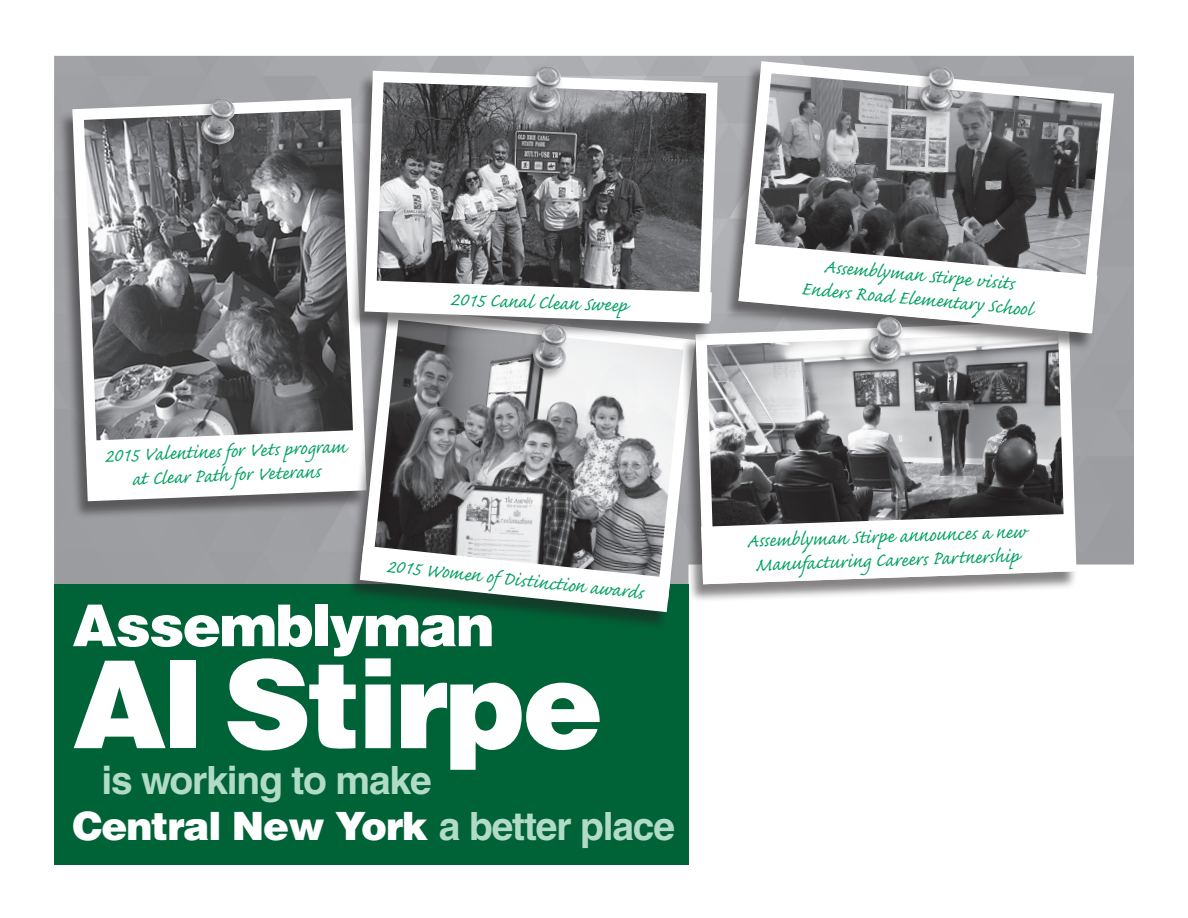
<style>
.page{position:relative;width:1188px;height:918px;background:#fff}
.page>*{position:absolute;margin:0;border:0;box-sizing:border-box;transform-origin:0 0}
.t1{font:900 121.5px "Helvetica";letter-spacing:-.03em;color:#fff}
.t2{font:900 57.75px "Helvetica";letter-spacing:-.03em;color:#fff}
.t3{font:700 39px/46.5px "Helvetica";letter-spacing:-.03em;color:#b1dbc7}
.Captions{font:24px/24px "Caflisch Script";color:#00a261;text-align:center}
.s1{font-weight:900;color:#fff}
</style>
<div class="page">
<img style="left:54px;top:56px;width:1080px;height:808px">
<div style="left:54px;top:584px;width:634px;height:281px;background:#006237"></div>
<div style="left:58px;top:101px;width:310px;height:419px;background:#231f20;opacity:.55"></div>
<svg style="left:67px;top:93px;width:283px;height:414px;background:#79797b"></svg>
<svg style="left:86px;top:430px;width:259px;height:69px"></svg>
<div style="left:345px;top:310px;width:351px;height:320px;background:#231f20;opacity:.55"></div>
<svg style="left:355px;top:342px;width:347px;height:266px"></svg>
<svg style="left:360px;top:546px;width:310px;height:66px"></svg>
<div style="left:681px;top:324px;width:397px;height:279px;background:#231f20;opacity:.55"></div>
<svg style="left:690px;top:315px;width:392px;height:275px;background:#868687"></svg>
<svg style="left:701px;top:514px;width:371px;height:70px"></svg>
<div style="left:724px;top:64px;width:391px;height:288px;background:#231f20;opacity:.55"></div>
<svg style="left:732px;top:55px;width:388px;height:285px;background:#88888b"></svg>
<svg style="left:739px;top:243px;width:358px;height:90px"></svg>
<div style="left:350px;top:74px;width:369px;height:268px;background:#231f20;opacity:.55"></div>
<svg style="left:359px;top:65px;width:364px;height:264px;background:#7c7d7f"></svg>
<svg style="left:366px;top:280px;width:346px;height:41px"></svg>
<div style="left:190px;top:95px;width:48px;height:60px;background:#231f20;opacity:.35"></div>
<img style="left:201px;top:98px;width:36px;height:46px">
<div style="left:516px;top:64px;width:48px;height:59px;background:#231f20;opacity:.35"></div>
<img style="left:527px;top:66px;width:36px;height:46px">
<div style="left:909px;top:64px;width:48px;height:60px;background:#231f20;opacity:.35"></div>
<img style="left:920px;top:67px;width:36px;height:46px">
<div style="left:522px;top:322px;width:48px;height:60px;background:#231f20;opacity:.35"></div>
<img style="left:533px;top:325px;width:36px;height:46px">
<div style="left:857px;top:315px;width:48px;height:60px;background:#231f20;opacity:.35"></div>
<img style="left:868px;top:317px;width:36px;height:46px">
<p class="Captions" style="left:451px;top:288px;width:178px;rotate:2deg">2015 Canal Clean Sweep</p>
<p class="Captions" style="left:104px;top:445px;width:243px;rotate:-2deg">2015 Valentines for Vets program at Clear Path for Veterans</p>
<p class="Captions" style="left:388px;top:555px;width:260px;rotate:6deg">2015 Women of Distinction awards</p>
<p class="t2" style="left:72px;top:588px;width:424px">Assemblyman</p>
<p class="t1" style="left:72px;top:625px;width:533px">Al Stirpe</p>
<p class="t3" style="left:72px;top:756px;width:604px;text-indent:29px">is working to make<br><span class="s1">Central New York</span> a better place</p>
<p class="Captions" style="left:804px;top:254px;width:234px;rotate:5deg">Assemblyman Stirpe visits<br>Enders Road Elementary School</p>
<p class="Captions" style="left:746px;top:530px;width:280px;rotate:-2deg">Assemblyman Stirpe announces a new<br>Manufacturing Careers Partnership</p>
</div>
